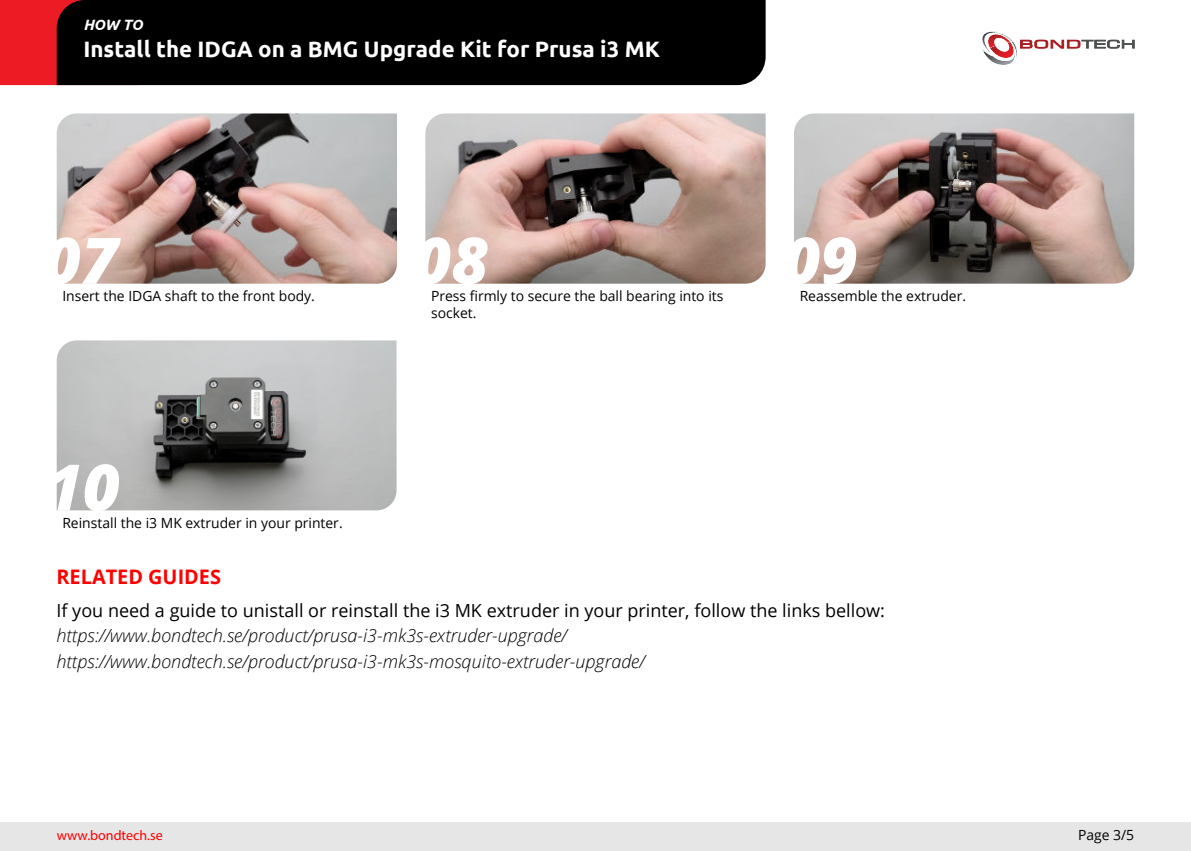
<style>
.page{position:relative;width:1191px;height:851px;background:#fff}
.page>*{position:absolute;margin:0;border:0;box-sizing:border-box;transform-origin:0 0}
.t1{font:italic 800 64px "Open Sans";color:#fff}
.t2{font:700 22.4px "Ubuntu";color:#fff}
.t3{font:700 20px "Open Sans";color:#f00}
.t4{font:italic 300 18px/25.6px "Open Sans";color:#000}
.t5{font:18px "Open Sans";color:#000}
.t6{font:italic 700 14.8px "Ubuntu";color:#fff}
.t7{font:14px/16.8px "Open Sans";color:#000}
.t8{font:14px "Myriad Pro";color:#f00}
</style>
<div class="page">
<img style="left:57px;top:113px;width:340px;height:170px">
<img style="left:425px;top:113px;width:340px;height:170px">
<img style="left:794px;top:113px;width:340px;height:170px">
<img style="left:57px;top:340px;width:339px;height:170px">
<div style="left:0;top:822px;width:1191px;height:28px;background:#e6e6e6"></div>
<div style="left:0;top:0;width:57px;height:85px;background:#ed1c24"></div>
<div style="left:57px;top:0;width:708px;height:85px;background:#000"></div>
<svg style="left:982px;top:32px;width:152px;height:33px"></svg>
<p class="t6" style="left:83px;top:16px;width:61px">HOW TO</p>
<h2 class="t2" style="left:83px;top:39px;width:578px">Install the IDGA on a BMG Upgrade Kit for Prusa i3 MK</h2>
<h1 class="t1" style="left:44px;top:224px;width:76px">07</h1>
<p class="t7" style="left:62px;top:287px;width:254px">Insert the IDGA shaft to the front body.</p>
<h1 class="t1" style="left:414px;top:224px;width:76px">08</h1>
<p class="t7" style="left:431px;top:287px;width:294px">Press firmly to secure the ball bearing into its socket.</p>
<h1 class="t1" style="left:783px;top:224px;width:76px">09</h1>
<p class="t7" style="left:799px;top:287px;width:168px">Reassemble the extruder.</p>
<h1 class="t1" style="left:45px;top:451px;width:76px">10</h1>
<p class="t7" style="left:62px;top:514px;width:282px">Reinstall the i3 MK extruder in your printer.</p>
<h3 class="t3" style="left:56px;top:565px;width:166px">RELATED GUIDES</h3>
<p class="t5" style="left:56px;top:597px;width:830px">If you need a guide to unistall or reinstall the i3 MK extruder in your printer, follow the links bellow:</p>
<p class="t4" style="left:56px;top:624px;width:590px">https://www.bondtech.se/product/prusa-i3-mk3s-extruder-upgrade/ https://www.bondtech.se/product/prusa-i3-mk3s-mosquito-extruder-upgrade/</p>
<p class="t8" style="left:57px;top:830px;width:107px">www.bondtech.se</p>
<p class="t7" style="left:1078px;top:826px;width:58px">Page 3/5</p>
</div>
